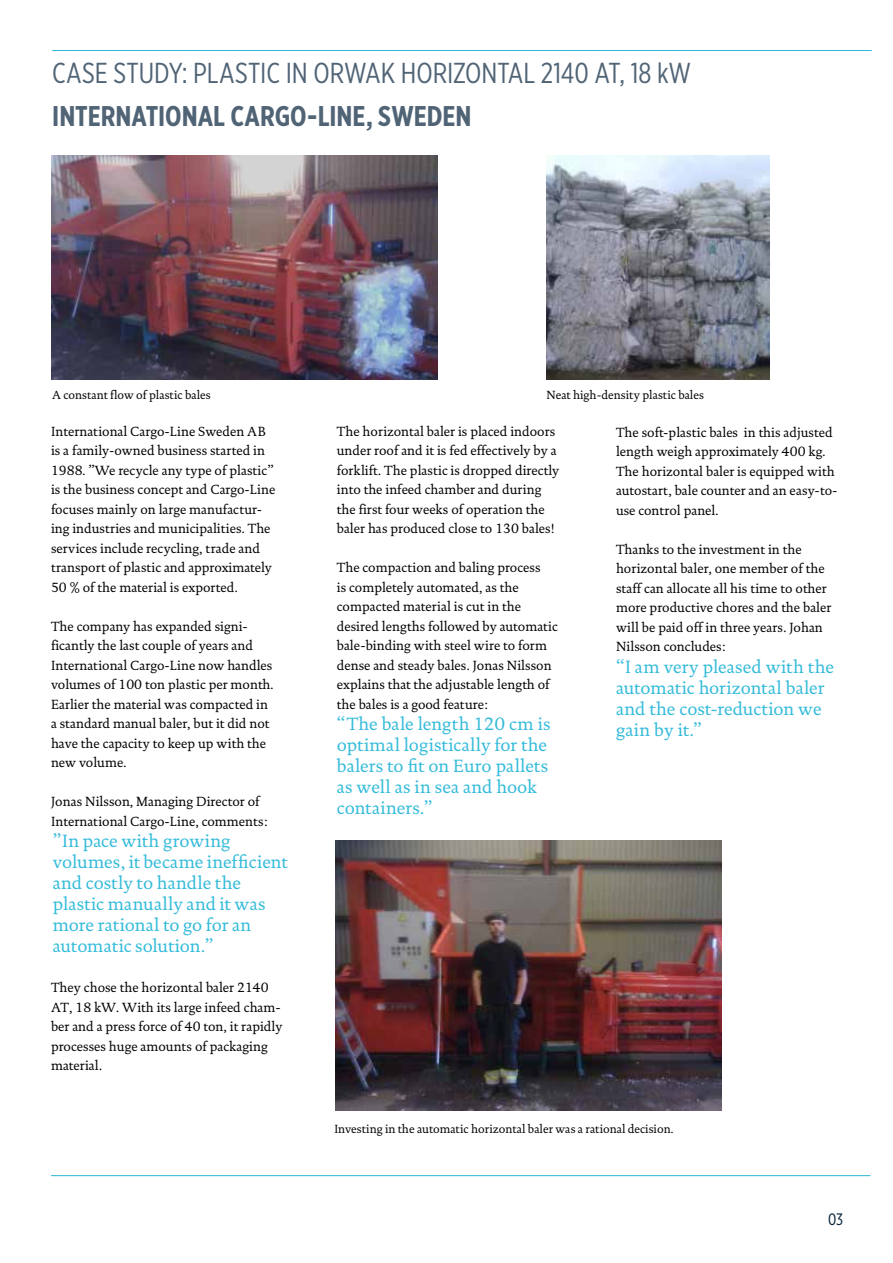
<style>
.page{position:relative;width:893px;height:1263px;background:#fff}
.page>*{position:absolute;margin:0;border:0;box-sizing:border-box;transform-origin:0 0}
.t1{font:28.8px "Gotham X Narrow";letter-spacing:-.005em;color:#506476}
.t2{font:700 28.5px "Gotham X Narrow";color:#506476}
.t3{font:18px/21px "DTL Documenta TOT";color:#34bbda}
.t4{font:16.5px "Gotham X Narrow";color:#021f38}
.t5{font:13.5px/19.5px "DTL Documenta TOT";color:#000}
.t6{font:12px "DTL Documenta TOT";color:#000}
</style>
<div class="page">
<hr style="left:52px;top:50px;width:820px;height:1px;background:#34bbda">
<img style="left:51px;top:155px;width:386px;height:224px">
<img style="left:335px;top:840px;width:386px;height:271px">
<img style="left:546px;top:155px;width:224px;height:225px">
<hr style="left:51px;top:1175px;width:819px;height:1px;background:#34bbda">
<h1 class="t1" style="left:52px;top:56px;width:640px">CASE STUDY: PLASTIC IN ORWAK HORIZONTAL 2140 AT, 18 kW</h1>
<h2 class="t2" style="left:52px;top:99px;width:421px">INTERNATIONAL CARGO-LINE, SWEDEN</h2>
<p class="t6" style="left:52px;top:388px;width:160px">A constant flow of plastic bales</p>
<p class="t5" style="left:51px;top:421px;width:226px">International Cargo-Line Sweden AB is a family-owned business started in 1988. ”We recycle any type of plastic” is the business concept and Cargo-Line focuses mainly on large manufactur&shy;ing industries and municipalities. The services include recycling, trade and transport of plastic and approximately 50 % of the material is exported.</p>
<p class="t5" style="left:51px;top:616px;width:224px">The company has expanded signi&shy;ficantly the last couple of years and International Cargo-Line now handles volumes of 100 ton plastic per month.<br>Earlier the material was compacted in a standard manual baler, but it did not have the capacity to keep up with the new volume.</p>
<p class="t5" style="left:51px;top:792px;width:218px">Jonas Nilsson, Managing Director of<br>International Cargo-Line, comments:</p>
<h3 class="t3" style="left:53px;top:831px;width:236px">”In pace with growing volumes, it became inefficient and costly to handle the plastic manually and it was more rational to go for an automatic solution.”</h3>
<p class="t5" style="left:51px;top:978px;width:233px">They chose the horizontal baler 2140<br>AT, 18 kW. With its large infeed cham&shy;ber and a press force of 40 ton, it rapidly processes huge amounts of packaging material.</p>
<p class="t6" style="left:546px;top:388px;width:159px">Neat high-density plastic bales</p>
<p class="t5" style="left:337px;top:421px;width:224px">The horizontal baler is placed indoors under roof and it is fed effectively by a forklift. The plastic is dropped directly into the infeed chamber and during the first four weeks of operation the baler has produced close to 130 bales!</p>
<p class="t5" style="left:337px;top:558px;width:222px">The compaction and baling process<br>is completely automated, as the compacted material is cut in the desired lengths followed by automatic bale-binding with steel wire to form dense and steady bales. Jonas Nilsson explains that the adjustable length of the bales is a good feature:</p>
<h3 class="t3" style="left:337px;top:713px;width:215px">“The bale length 120 cm is optimal logistically for the balers to fit on Euro pallets as well as in sea and hook containers.”</h3>
<p class="t5" style="left:616px;top:422px;width:223px">The soft-plastic bales in this adjusted length weigh approximately 400 kg.<br>The horizontal baler is equipped with autostart, bale counter and an easy-to&shy;use control panel.</p>
<p class="t5" style="left:616px;top:539px;width:217px">Thanks to the investment in the horizontal baler, one member of the staff can allocate all his time to other more productive chores and the baler will be paid off in three years. Johan Nilsson concludes:</p>
<h3 class="t3" style="left:616px;top:656px;width:220px">“I am very pleased with the automatic horizontal baler and the cost-reduction we gain by it.”</h3>
<p class="t6" style="left:334px;top:1122px;width:341px">Investing in the automatic horizontal baler was a rational decision.</p>
<p class="t4" style="left:828px;top:1209px;width:17px">03</p>
</div>
